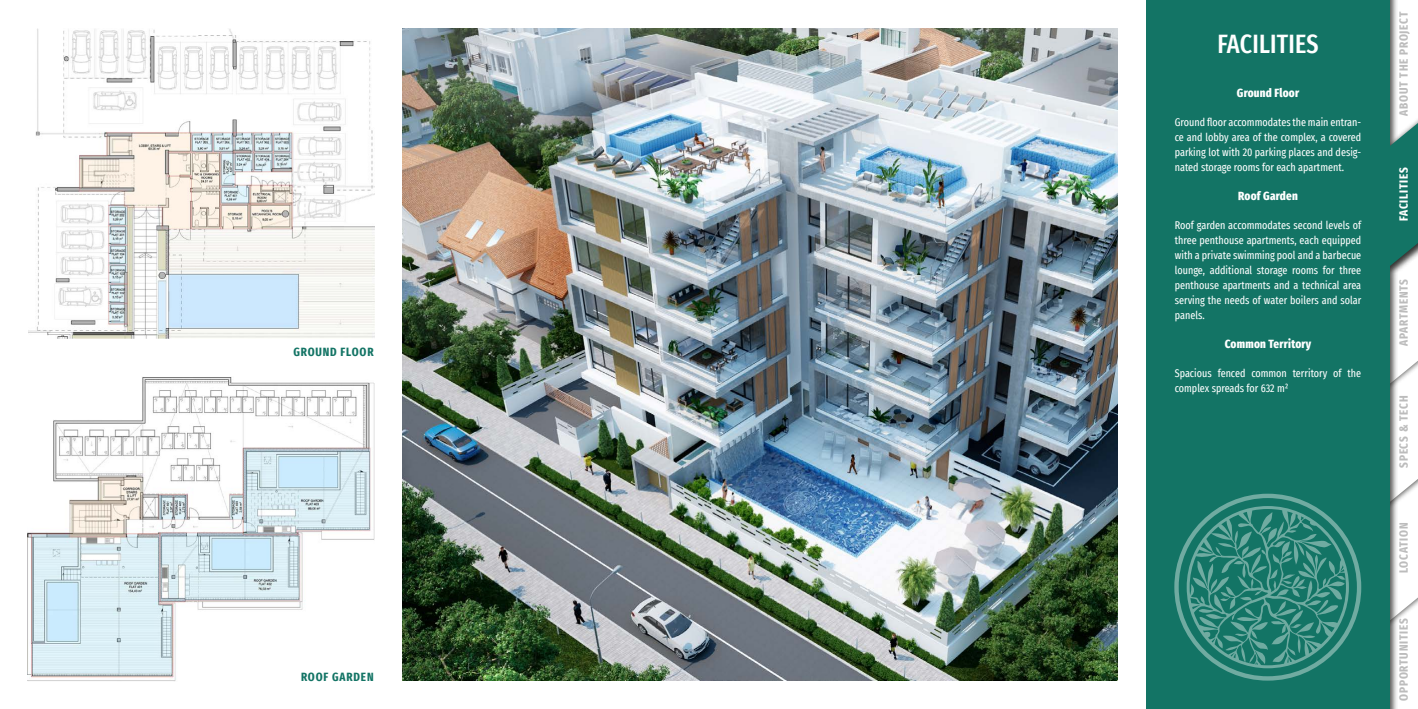
<style>
.page{position:relative;width:1418px;height:709px;background:#fff}
.page>*{position:absolute;margin:0;border:0;box-sizing:border-box;transform-origin:0 0}
.t1{font:500 extra-condensed 26px "Fira Sans";letter-spacing:.01em;color:#fff}
.t2{font:700 extra-condensed 12px "Fira Sans";letter-spacing:.07em;color:#bcbcbc}
.t3{font:800 extra-condensed 12px "Fira Sans";letter-spacing:.02em;color:#fff}
.t4{font:700 extra-condensed 12px "Fira Sans";letter-spacing:.07em;color:#137465}
.t5{font:700 extra-condensed 12px "Fira Sans";letter-spacing:.05em;color:#bcbcbc}
.t6{font:700 extra-condensed 12px "Fira Sans";letter-spacing:.07em;color:#fff}
.t7{font:extra-condensed 11px/15px "Fira Sans";color:#fff;text-align:justify}
</style>
<div class="page">
<img style="left:28px;top:28px;width:346px;height:310px">
<img style="left:27px;top:377px;width:348px;height:304px">
<div style="left:1357px;top:0;width:60px;height:709px;background:#1d1d1b;opacity:.75"></div>
<div style="left:1372px;top:114px;width:45px;height:164px;background:#1d1d1b;opacity:.75"></div>
<svg style="left:1389px;top:123px;width:28px;height:586px"></svg>
<img style="left:403px;top:28px;width:714px;height:652px">
<div style="left:1145px;top:0;width:244px;height:709px;background:#137465"></div>
<svg style="left:1174px;top:493px;width:187px;height:187px"></svg>
<p class="t4" style="left:293px;top:342px;width:82px">GROUND FLOOR</p>
<p class="t4" style="left:301px;top:666px;width:74px">ROOF GARDEN</p>
<h1 class="t1" style="left:1217px;top:23px;width:103px">FACILITIES</h1>
<p class="t3" style="left:1236px;top:82px;width:64px">Ground Floor</p>
<p class="t7" style="left:1174px;top:114px;width:188px">Ground floor accommodates the main entran&shy;ce and lobby area of the complex, a covered parking lot with 20 parking places and desig&shy;nated storage rooms for each apartment.</p>
<p class="t3" style="left:1238px;top:185px;width:61px">Roof Garden</p>
<p class="t7" style="left:1174px;top:217px;width:188px">Roof garden accommodates second levels of three penthouse apartments, each equipped with a private swimming pool and a barbecue lounge, additional storage rooms for three penthouse apartments and a technical area serving the needs of water boilers and solar panels.</p>
<p class="t3" style="left:1224px;top:333px;width:88px">Common Territory</p>
<p class="t7" style="left:1174px;top:365px;width:188px">Spacious fenced common territory of the complex spreads for 632 m²</p>
<p class="t2" style="left:1393px;top:116px;width:105px;rotate:-90deg">ABOUT THE PROJECT</p>
<p class="t6" style="left:1393px;top:221px;width:55px;rotate:-90deg">FACILITIES</p>
<p class="t5" style="left:1393px;top:345px;width:68px;rotate:-90deg">APARTMENTS</p>
<p class="t2" style="left:1393px;top:468px;width:74px;rotate:-90deg">SPECS &amp; TECH</p>
<p class="t2" style="left:1393px;top:573px;width:52px;rotate:-90deg">LOCATION</p>
<p class="t2" style="left:1393px;top:700px;width:84px;rotate:-90deg">OPPORTUNITIES</p>
</div>
